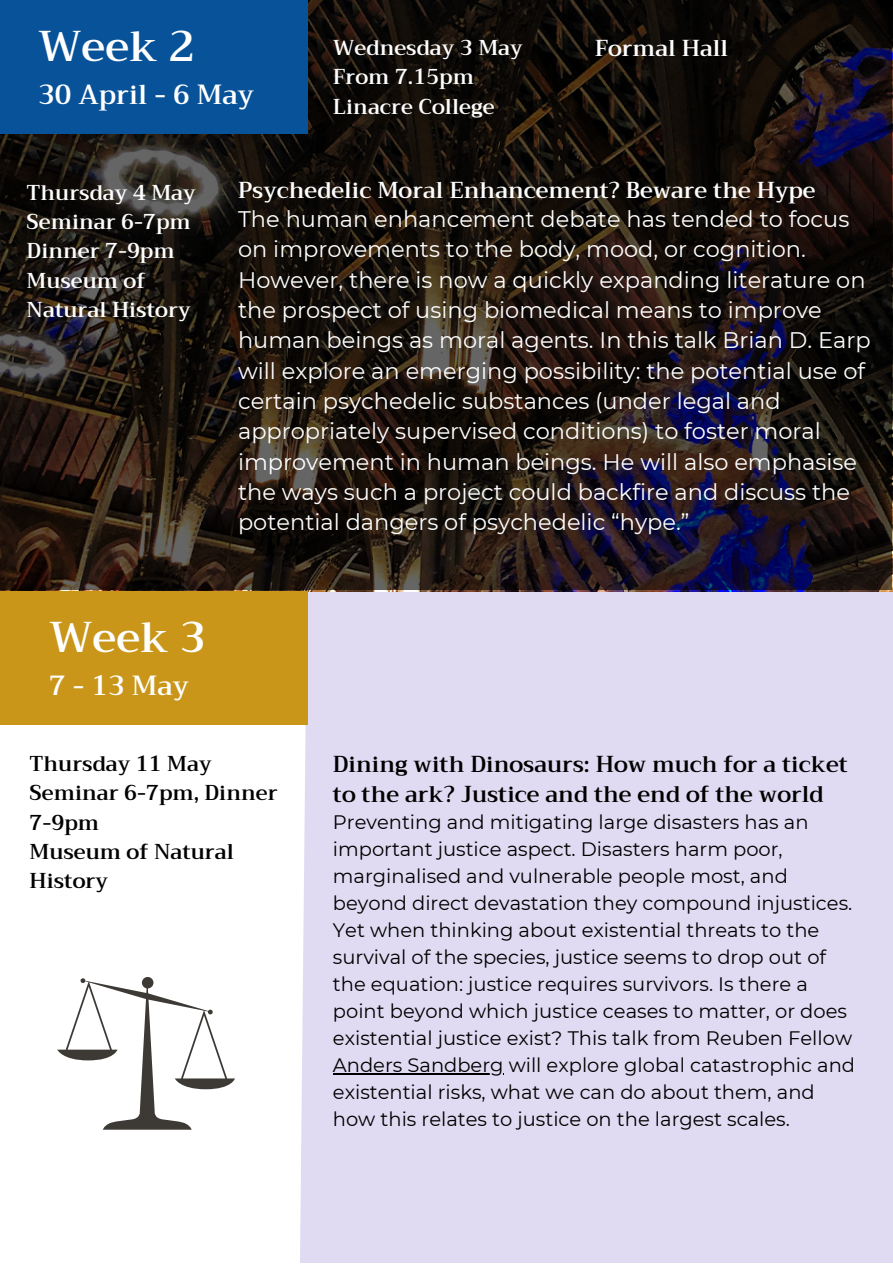
<style>
.page{position:relative;width:893px;height:1264px;background:#fff}
.page>*{position:absolute;margin:0;border:0;box-sizing:border-box;transform-origin:0 0}
.t1{font:600 42px "Trirong";color:#fff}
.t2{font:600 42px "Trirong";color:#fefefe}
.t3{font:600 27px "Trirong";color:#fff}
.t4{font:600 27px "Trirong";color:#fefefe}
.t5{font:22.5px/30.3px "Montserrat";color:#fefefe}
.t6{font:600 22.5px/30.3px "Trirong";color:#000}
.t7{font:600 22.5px "Trirong";color:#fefefe}
.t8{font:600 21px/29.2px "Trirong";color:#fefefe}
.t9{font:600 21px/29.2px "Trirong";color:#000}
.t10{font:19.5px/27px "Montserrat";color:#000}
</style>
<div class="page">
<div style="left:295px;top:591px;width:597px;height:671px;background:#e0dbf2"></div>
<svg style="left:0;top:0;width:891px;height:590px;background:#1c1512"></svg>
<div style="left:0;top:0;width:307px;height:133px;background:#075299"></div>
<div style="left:0;top:591px;width:307px;height:133px;background:#c9961a"></div>
<svg style="left:57px;top:977px;width:178px;height:152px"></svg>
<hr style="left:333px;top:1073px;width:170px;height:1px;background:#000">
<h1 class="t1" style="left:38px;top:22px;width:158px">Week 2</h1>
<h2 class="t3" style="left:38px;top:78px;width:217px">30 April - 6 May</h2>
<p class="t8" style="left:333px;top:33px;width:191px">Wednesday 3 May<br>From 7.15pm<br>Linacre College</p>
<p class="t7" style="left:594px;top:35px;width:135px">Formal Hall</p>
<p class="t8" style="left:27px;top:178px;width:171px">Thursday 4 May<br>Seminar 6-7pm<br>Dinner 7-9pm<br>Museum of<br>Natural History</p>
<p class="t7" style="left:238px;top:177px;width:579px">Psychedelic Moral Enhancement? Beware the Hype</p>
<p class="t5" style="left:238px;top:204px;width:634px">The human enhancement debate has tended to focus on improvements to the body, mood, or cognition.<br>However, there is now a quickly expanding literature on the prospect of using biomedical means to improve human beings as moral agents. In this talk Brian D. Earp will explore an emerging possibility: the potential use of certain psychedelic substances (under legal and appropriately supervised conditions) to foster moral improvement in human beings. He will also emphasise the ways such a project could backfire and discuss the potential dangers of psychedelic “hype.”</p>
<h1 class="t2" style="left:49px;top:613px;width:158px">Week 3</h1>
<h2 class="t4" style="left:49px;top:670px;width:141px">7 - 13 May</h2>
<p class="t9" style="left:30px;top:749px;width:249px">Thursday 11 May<br>Seminar 6-7pm, Dinner<br>7-9pm<br>Museum of Natural<br>History</p>
<p class="t6" style="left:333px;top:749px;width:516px">Dining with Dinosaurs: How much for a ticket to the ark? Justice and the end of the world</p>
<p class="t10" style="left:333px;top:808px;width:523px">Preventing and mitigating large disasters has an important justice aspect. Disasters harm poor, marginalised and vulnerable people most, and beyond direct devastation they compound injustices.<br>Yet when thinking about existential threats to the survival of the species, justice seems to drop out of the equation: justice requires survivors. Is there a point beyond which justice ceases to matter, or does existential justice exist? This talk from Reuben Fellow Anders Sandberg will explore global catastrophic and existential risks, what we can do about them, and how this relates to justice on the largest scales.</p>
</div>
